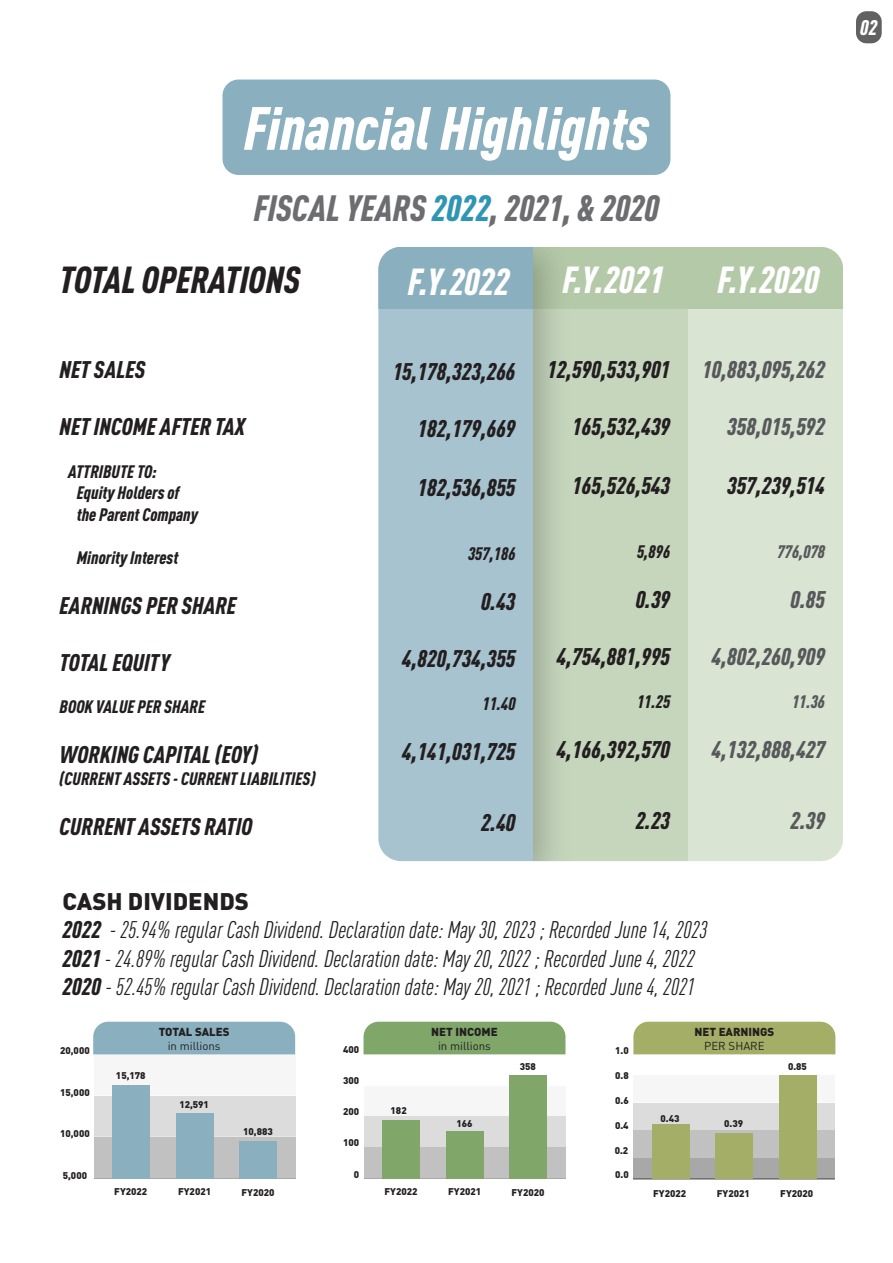
<style>
.page{position:relative;width:893px;height:1263px;background:#fff}
.page>*{position:absolute;margin:0;border:0;box-sizing:border-box;transform-origin:0 0}
.t1{font:italic 900 condensed 60px "DIN Pro";color:#fff}
.t2{font:italic 900 condensed 37.05px "DIN Pro";color:#fff}
.t3{font:italic 900 condensed 37.05px "DIN Pro";color:#231f20}
.t4{font:italic 900 condensed 36px "DIN Pro";color:#6c6d70}
.t5{font:italic condensed 23.7px/28.5px "DIN Pro";color:#231f20}
.t6{font:italic 900 condensed 23.7px "DIN Pro";color:#231f20}
.t7{font:italic 900 condensed 23.7px "DIN Pro";color:#57585a}
.t8{font:italic 900 condensed 20.85px "DIN Pro";color:#fff}
.t9{font:italic 900 condensed 17.85px/21.5px "DIN Pro";color:#231f20}
.t10{font:italic 900 condensed 17.85px "DIN Pro";color:#57585a}
.t11{font:900 11.4px "DIN Pro";color:#231f20}
.t12{font:11.4px "DIN Pro";color:#231f20}
.t13{font:900 9.6px "DIN Pro";color:#231f20}
.s1{color:#2f95b4}
.s2{font-weight:900;font-style:normal;font-stretch:normal}
.s3{font-weight:900}
</style>
<div class="page">
<div style="left:222px;top:80px;width:448px;height:95px;background:#8ab0bf;border-radius:16px"></div>
<div style="left:94px;top:1137px;width:201px;height:41px;background:#c2c1c1"></div>
<div style="left:94px;top:1095px;width:201px;height:42px;background:#dcdcdc"></div>
<div style="left:94px;top:1054px;width:201px;height:41px;background:#f6f6f6"></div>
<div style="left:112px;top:1085px;width:38px;height:94px;background:#8ab0bf"></div>
<div style="left:176px;top:1113px;width:37px;height:66px;background:#8ab0bf"></div>
<div style="left:239px;top:1141px;width:38px;height:38px;background:#8ab0bf"></div>
<div style="left:364px;top:1147px;width:201px;height:31px;background:#c2c1c1"></div>
<div style="left:364px;top:1116px;width:201px;height:31px;background:#dcdcdc"></div>
<div style="left:364px;top:1085px;width:201px;height:31px;background:#f6f6f6"></div>
<div style="left:382px;top:1120px;width:38px;height:59px;background:#80a66a"></div>
<div style="left:446px;top:1132px;width:37px;height:47px;background:#80a66a"></div>
<div style="left:509px;top:1075px;width:38px;height:104px;background:#80a66a"></div>
<svg style="left:634px;top:1157px;width:201px;height:22px;background:#a7a6a5"></svg>
<div style="left:634px;top:1130px;width:201px;height:27px;background:#c2c1c1"></div>
<div style="left:634px;top:1103px;width:201px;height:27px;background:#dcdcdc"></div>
<div style="left:634px;top:1075px;width:201px;height:27px;background:#f6f6f6"></div>
<div style="left:652px;top:1124px;width:37px;height:55px;background:#a5ae67"></div>
<div style="left:716px;top:1133px;width:37px;height:46px;background:#a5ae67"></div>
<div style="left:779px;top:1075px;width:38px;height:104px;background:#a5ae67"></div>
<div style="left:93px;top:1022px;width:202px;height:32px;background:#8ab0bf"></div>
<div style="left:364px;top:1022px;width:201px;height:32px;background:#80a66a"></div>
<div style="left:633px;top:1022px;width:202px;height:32px;background:#a5ae67"></div>
<svg style="left:533px;top:247px;width:155px;height:614px;background:#c2d2b9"></svg>
<div style="left:533px;top:247px;width:155px;height:61px;background:#b4c9a8"></div>
<div style="left:688px;top:247px;width:155px;height:614px;background:#d9e4d3"></div>
<div style="left:688px;top:247px;width:155px;height:61px;background:#b4c9a8"></div>
<div style="left:378px;top:247px;width:155px;height:614px;background:#a7c3cf"></div>
<div style="left:378px;top:247px;width:155px;height:61px;background:#8ab0bf"></div>
<div style="left:856px;top:11px;width:26px;height:32px;background:#606160;border-radius:10px"></div>
<h1 class="t1" style="left:244px;top:82px;width:407px">Financial Highlights</h1>
<h3 class="t4" style="left:254px;top:181px;width:407px">FISCAL YEARS <span class="s1">2022</span>, 2021, &amp; 2020</h3>
<h2 class="t3" style="left:60px;top:251px;width:242px">TOTAL OPERATIONS</h2>
<p class="t6" style="left:60px;top:351px;width:87px">NET SALES</p>
<p class="t6" style="left:60px;top:408px;width:187px">NET INCOME AFTER TAX</p>
<p class="t9" style="left:77px;top:459px;width:123px;text-indent:-9px">ATTRIBUTE TO:<br>Equity Holders of the Parent Company</p>
<p class="t9" style="left:77px;top:545px;width:103px">Minority Interest</p>
<p class="t6" style="left:60px;top:587px;width:178px">EARNINGS PER SHARE</p>
<p class="t6" style="left:60px;top:644px;width:112px">TOTAL EQUITY</p>
<p class="t9" style="left:60px;top:694px;width:147px">BOOK VALUE PER SHARE</p>
<p class="t6" style="left:60px;top:736px;width:200px">WORKING CAPITAL (EOY)</p>
<p class="t9" style="left:60px;top:766px;width:257px">(CURRENT ASSETS - CURRENT LIABILITIES)</p>
<p class="t6" style="left:60px;top:808px;width:194px">CURRENT ASSETS RATIO</p>
<h2 class="t2" style="left:408px;top:253px;width:103px">F.Y.2022</h2>
<p class="t6" style="left:393px;top:353px;width:124px">15,178,323,266</p>
<p class="t6" style="left:418px;top:410px;width:99px">182,179,669</p>
<p class="t6" style="left:418px;top:469px;width:99px">182,536,855</p>
<p class="t9" style="left:468px;top:541px;width:49px">357,186</p>
<p class="t6" style="left:481px;top:583px;width:36px">0.43</p>
<p class="t6" style="left:402px;top:640px;width:115px">4,820,734,355</p>
<p class="t9" style="left:482px;top:691px;width:35px">11.40</p>
<p class="t6" style="left:402px;top:733px;width:115px">4,141,031,725</p>
<p class="t6" style="left:481px;top:804px;width:36px">2.40</p>
<h2 class="t2" style="left:562px;top:251px;width:103px">F.Y.2021</h2>
<p class="t6" style="left:547px;top:351px;width:124px">12,590,533,901</p>
<p class="t6" style="left:572px;top:408px;width:99px">165,532,439</p>
<p class="t6" style="left:572px;top:467px;width:99px">165,526,543</p>
<p class="t9" style="left:637px;top:539px;width:35px">5,896</p>
<p class="t6" style="left:636px;top:581px;width:36px">0.39</p>
<p class="t6" style="left:557px;top:638px;width:115px">4,754,881,995</p>
<p class="t9" style="left:637px;top:689px;width:35px">11.25</p>
<p class="t6" style="left:557px;top:731px;width:115px">4,166,392,570</p>
<p class="t6" style="left:636px;top:802px;width:36px">2.23</p>
<h2 class="t2" style="left:717px;top:251px;width:103px">F.Y.2020</h2>
<p class="t7" style="left:702px;top:351px;width:124px">10,883,095,262</p>
<p class="t7" style="left:727px;top:408px;width:99px">358,015,592</p>
<p class="t6" style="left:727px;top:467px;width:99px">357,239,514</p>
<p class="t10" style="left:778px;top:538px;width:49px">776,078</p>
<p class="t7" style="left:791px;top:581px;width:36px">0.85</p>
<p class="t7" style="left:712px;top:638px;width:115px">4,802,260,909</p>
<p class="t10" style="left:792px;top:688px;width:35px">11.36</p>
<p class="t7" style="left:712px;top:731px;width:115px">4,132,888,427</p>
<p class="t7" style="left:791px;top:802px;width:36px">2.39</p>
<p class="t5" style="left:63px;top:885px;width:646px"><span class="s2">CASH DIVIDENDS<br></span><span class="s3">2022</span> - 25.94% regular Cash Dividend. Declaration date: May 30, 2023 ; Recorded June 14, 2023<br><span class="s3">2021</span> - 24.89% regular Cash Dividend. Declaration date: May 20, 2022 ; Recorded June 4, 2022<br><span class="s3">2020</span> - 52.45% regular Cash Dividend. Declaration date: May 20, 2021 ; Recorded June 4, 2021</p>
<p class="t13" style="left:60px;top:1042px;width:31px">20,000</p>
<p class="t11" style="left:159px;top:1022px;width:72px">TOTAL SALES</p>
<p class="t12" style="left:168px;top:1036px;width:54px">in millions</p>
<p class="t13" style="left:343px;top:1041px;width:18px">400</p>
<p class="t11" style="left:431px;top:1022px;width:68px">NET INCOME</p>
<p class="t12" style="left:438px;top:1036px;width:54px">in millions</p>
<p class="t13" style="left:615px;top:1043px;width:15px">1.0</p>
<p class="t11" style="left:694px;top:1022px;width:81px">NET EARNINGS</p>
<p class="t12" style="left:704px;top:1036px;width:62px">PER SHARE</p>
<p class="t13" style="left:520px;top:1058px;width:18px">358</p>
<p class="t13" style="left:788px;top:1058px;width:20px">0.85</p>
<p class="t13" style="left:116px;top:1067px;width:31px">15,178</p>
<p class="t13" style="left:343px;top:1072px;width:18px">300</p>
<p class="t13" style="left:615px;top:1067px;width:15px">0.8</p>
<p class="t13" style="left:60px;top:1084px;width:31px">15,000</p>
<p class="t13" style="left:60px;top:1125px;width:31px">10,000</p>
<p class="t13" style="left:179px;top:1096px;width:31px">12,591</p>
<p class="t13" style="left:243px;top:1123px;width:31px">10,883</p>
<p class="t13" style="left:343px;top:1103px;width:18px">200</p>
<p class="t13" style="left:343px;top:1134px;width:18px">100</p>
<p class="t13" style="left:391px;top:1102px;width:18px">182</p>
<p class="t13" style="left:456px;top:1115px;width:18px">166</p>
<p class="t13" style="left:615px;top:1092px;width:15px">0.6</p>
<p class="t13" style="left:615px;top:1117px;width:15px">0.4</p>
<p class="t13" style="left:615px;top:1142px;width:15px">0.2</p>
<p class="t13" style="left:660px;top:1110px;width:20px">0.43</p>
<p class="t13" style="left:724px;top:1115px;width:20px">0.39</p>
<p class="t13" style="left:63px;top:1167px;width:26px">5,000</p>
<p class="t13" style="left:354px;top:1166px;width:7px">0</p>
<p class="t13" style="left:615px;top:1166px;width:15px">0.0</p>
<p class="t13" style="left:114px;top:1184px;width:35px">FY2022</p>
<p class="t13" style="left:178px;top:1184px;width:35px">FY2021</p>
<p class="t13" style="left:241px;top:1184px;width:35px">FY2020</p>
<p class="t13" style="left:384px;top:1184px;width:35px">FY2022</p>
<p class="t13" style="left:448px;top:1184px;width:35px">FY2021</p>
<p class="t13" style="left:511px;top:1184px;width:35px">FY2020</p>
<p class="t13" style="left:653px;top:1185px;width:35px">FY2022</p>
<p class="t13" style="left:717px;top:1185px;width:35px">FY2021</p>
<p class="t13" style="left:780px;top:1185px;width:35px">FY2020</p>
<p class="t8" style="left:860px;top:12px;width:18px">02</p>
</div>
